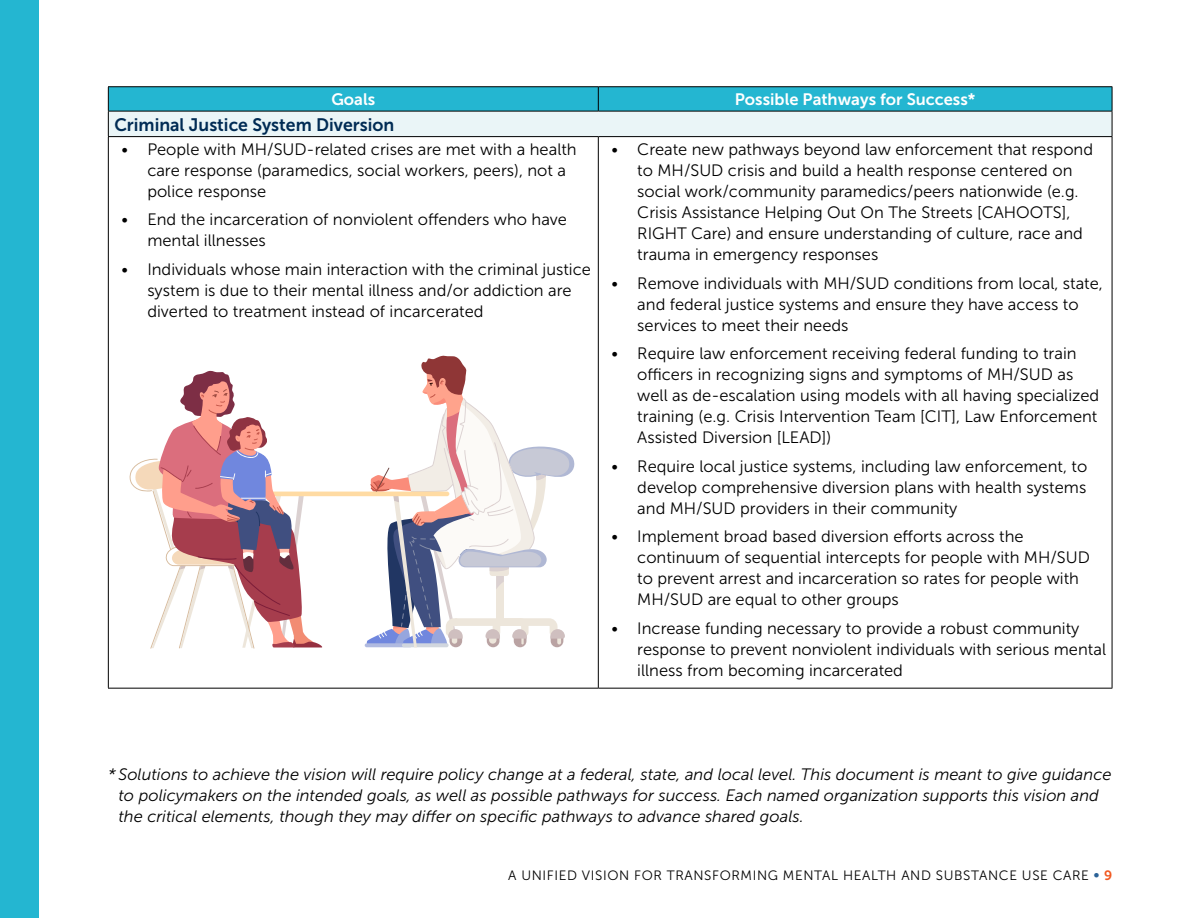
<style>
.page{position:relative;width:1188px;height:918px;background:#fff}
.page>*{position:absolute;margin:0;border:0;box-sizing:border-box;transform-origin:0 0}
.t1{font:18px "Museo Sans 700";color:#002b54}
.t2{font:16.5px/21px "Museo Sans 300";color:#000}
.t3{font:italic 16.5px/21px "Museo Sans 300";color:#000}
.t4{font:16.5px "Museo Sans 700";color:#fff}
.t5{font:13.5px "Museo Sans 300";letter-spacing:.045em;color:#000}
.s1{font-family:"Museo Sans 700";color:#2b6297}
.s2{font-family:"Museo Sans 700";color:#f15a22}
</style>
<div class="page">
<div style="left:0;top:0;width:39px;height:918px;background:#24b6d1"></div>
<hr style="left:598px;top:137px;width:1px;height:551px;background:#000">
<hr style="left:108px;top:86px;width:490px;height:1px;background:#000">
<hr style="left:598px;top:86px;width:514px;height:1px;background:#000">
<svg style="left:108px;top:87px;width:1005px;height:49px;background:#85d0dd"></svg>
<hr style="left:108px;top:136px;width:490px;height:1px;background:#000">
<hr style="left:108px;top:137px;width:1px;height:551px;background:#000">
<hr style="left:598px;top:136px;width:514px;height:1px;background:#000">
<hr style="left:1112px;top:137px;width:1px;height:551px;background:#000">
<hr style="left:108px;top:688px;width:490px;height:1px;background:#000">
<hr style="left:598px;top:688px;width:514px;height:1px;background:#000">
<hr style="left:365px;top:643px;width:47px;height:4px;background:#b0bae0;border-radius:2px">
<svg style="left:366px;top:355px;width:209px;height:292px"></svg>
<hr style="left:232px;top:492px;width:217px;height:4px;background:#ffdba3;border-radius:2px">
<svg style="left:129px;top:371px;width:194px;height:278px"></svg>
<p class="t4" style="left:331px;top:90px;width:45px">Goals</p>
<p class="t4" style="left:735px;top:90px;width:242px">Possible Pathways for Success*</p>
<p class="t1" style="left:114px;top:114px;width:281px">Criminal Justice System Diversion</p>
<p class="t2" style="left:147px;top:139px;width:431px;text-indent:-26px">• People with MH/SUD-related crises are met with a health care response (paramedics, social workers, peers), not a police response</p>
<p class="t2" style="left:147px;top:209px;width:421px;text-indent:-26px">• End the incarceration of nonviolent offenders who have mental illnesses</p>
<p class="t2" style="left:147px;top:259px;width:445px;text-indent:-26px">• Individuals whose main interaction with the criminal justice system is due to their mental illness and/or addiction are diverted to treatment instead of incarcerated</p>
<p class="t2" style="left:637px;top:139px;width:457px;text-indent:-26px">• Create new pathways beyond law enforcement that respond to MH/SUD crisis and build a health response centered on social work/community paramedics/peers nationwide (e.g.<br>Crisis Assistance Helping Out On The Streets [CAHOOTS], RIGHT Care) and ensure understanding of culture, race and trauma in emergency responses</p>
<p class="t2" style="left:637px;top:272px;width:467px;text-indent:-26px">• Remove individuals with MH/SUD conditions from local, state, and federal justice systems and ensure they have access to services to meet their needs</p>
<p class="t2" style="left:637px;top:343px;width:464px;text-indent:-26px">• Require law enforcement receiving federal funding to train officers in recognizing signs and symptoms of MH/SUD as well as de-escalation using models with all having specialized training (e.g. Crisis Intervention Team [CIT], Law Enforcement Assisted Diversion [LEAD])</p>
<p class="t2" style="left:637px;top:455px;width:451px;text-align:justify;text-indent:-26px">• Require local justice systems, including law enforcement, to develop comprehensive diversion plans with health systems and MH/SUD providers in their community</p>
<p class="t2" style="left:637px;top:526px;width:454px;text-indent:-26px">• Implement broad based diversion efforts across the continuum of sequential intercepts for people with MH/SUD to prevent arrest and incarceration so rates for people with MH/SUD are equal to other groups</p>
<p class="t2" style="left:637px;top:618px;width:470px;text-indent:-26px">• Increase funding necessary to provide a robust community response to prevent nonviolent individuals with serious mental illness from becoming incarcerated</p>
<p class="t3" style="left:118px;top:764px;width:995px;text-indent:-10px">* Solutions to achieve the vision will require policy change at a federal, state, and local level. This document is meant to give guidance to policymakers on the intended goals, as well as possible pathways for success. Each named organization supports this vision and the critical elements, though they may differ on specific pathways to advance shared goals.</p>
<p class="t5" style="left:508px;top:868px;width:606px">A UNIFIED VISION FOR TRANSFORMING MENTAL HEALTH AND SUBSTANCE USE CARE <span class="s1">•</span> <span class="s2">9</span></p>
</div>
